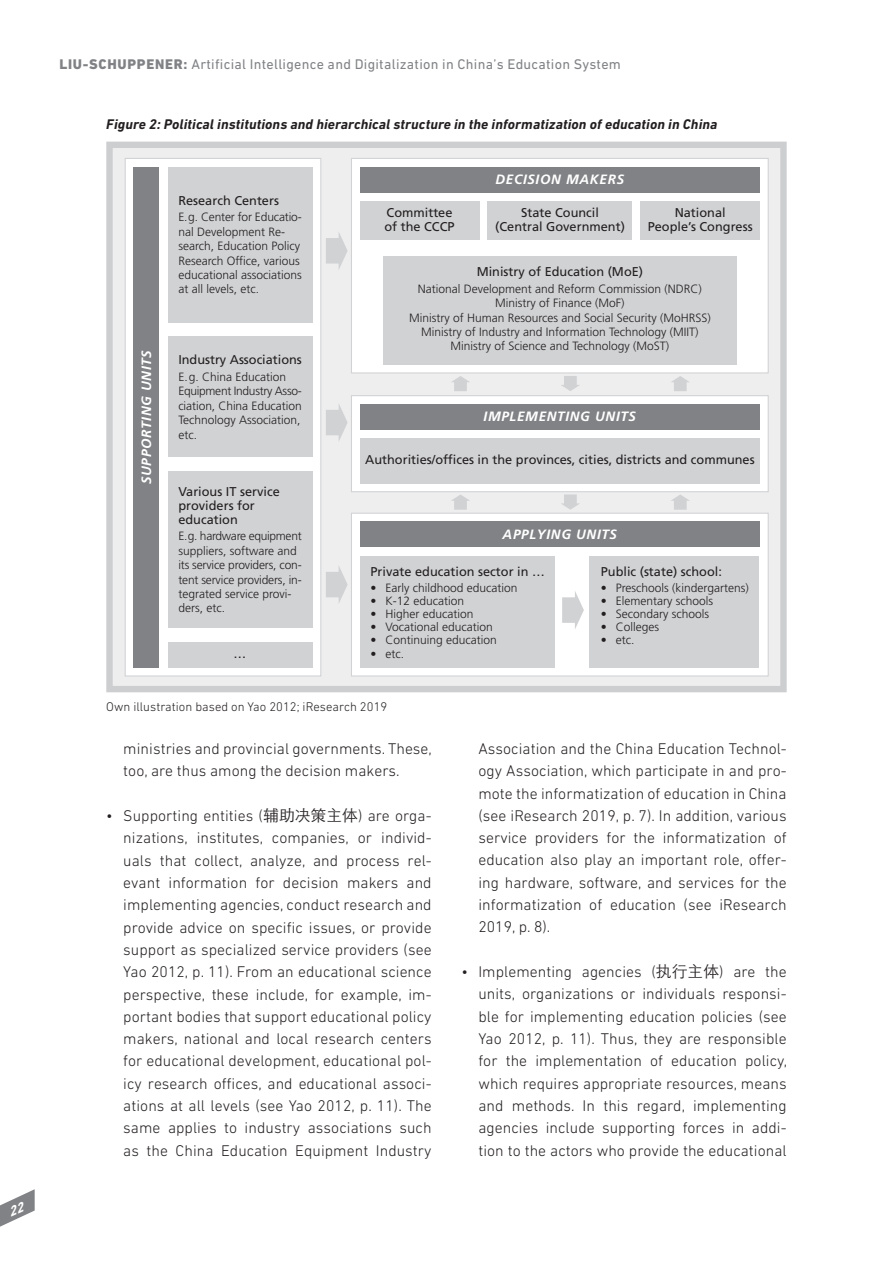
<style>
.page{position:relative;width:893px;height:1263px;background:#fff}
.page>*{position:absolute;margin:0;border:0;box-sizing:border-box;transform-origin:0 0}
.t1{font:300 15.75px/22.4px "DIN Next LT Pro";letter-spacing:.005em;color:#231f20;text-align:justify}
.t2{font:italic 700 14.25px "DIN Next LT Pro";letter-spacing:.01em;color:#231f20}
.t3{font:14.25px "DIN Next LT Pro";letter-spacing:.02em;color:#808285}
.t4{font:italic 700 13.5px "Frutiger";letter-spacing:.05em;color:#fff}
.t5{font:12.75px/14px "Frutiger";color:#231f20}
.t6{font:300 12.75px "DIN Next LT Pro";letter-spacing:.005em;color:#231f20}
.t7{font:300 12px/14.4px "Frutiger";color:#231f20}
.s1{font-weight:800}
.s2{font-family:"ST Heiti TC"}
</style>
<div class="page">
<div style="left:109px;top:145px;width:674px;height:544px;background:#eeeeef"></div>
<div style="left:351px;top:158px;width:418px;height:215px;background:#fff;border:1px solid #d1d2d4"></div>
<div style="left:351px;top:395px;width:418px;height:97px;background:#fff;border:1px solid #d1d2d4"></div>
<div style="left:351px;top:513px;width:418px;height:163px;background:#fff;border:1px solid #d1d2d4"></div>
<div style="left:360px;top:556px;width:194px;height:111px;background:#d1d2d4"></div>
<div style="left:589px;top:556px;width:170px;height:111px;background:#d1d2d4"></div>
<div style="left:360px;top:522px;width:400px;height:25px;background:#808285"></div>
<div style="left:360px;top:404px;width:400px;height:26px;background:#808285"></div>
<div style="left:360px;top:438px;width:400px;height:45px;background:#d1d2d4"></div>
<div style="left:383px;top:256px;width:353px;height:108px;background:#d1d2d4"></div>
<div style="left:360px;top:167px;width:400px;height:25px;background:#808285"></div>
<div style="left:360px;top:201px;width:119px;height:38px;background:#d1d2d4"></div>
<div style="left:641px;top:201px;width:119px;height:38px;background:#d1d2d4"></div>
<div style="left:488px;top:201px;width:144px;height:38px;background:#d1d2d4"></div>
<div style="left:125px;top:158px;width:196px;height:518px;background:#fff;border:1px solid #d1d2d4"></div>
<div style="left:134px;top:167px;width:25px;height:500px;background:#808285"></div>
<div style="left:168px;top:167px;width:144px;height:155px;background:#d1d2d4"></div>
<div style="left:168px;top:471px;width:144px;height:156px;background:#d1d2d4"></div>
<div style="left:168px;top:337px;width:144px;height:120px;background:#d1d2d4"></div>
<div style="left:168px;top:642px;width:144px;height:25px;background:#d1d2d4"></div>
<svg style="left:452px;top:376px;width:17px;height:15px"></svg>
<svg style="left:326px;top:232px;width:22px;height:37px"></svg>
<svg style="left:326px;top:404px;width:22px;height:37px"></svg>
<svg style="left:326px;top:566px;width:22px;height:37px"></svg>
<svg style="left:562px;top:591px;width:22px;height:38px"></svg>
<svg style="left:671px;top:376px;width:18px;height:15px"></svg>
<svg style="left:561px;top:376px;width:18px;height:15px"></svg>
<svg style="left:451px;top:494px;width:19px;height:16px"></svg>
<svg style="left:671px;top:495px;width:19px;height:15px"></svg>
<svg style="left:561px;top:494px;width:19px;height:16px"></svg>
<div style="left:106px;top:142px;width:681px;height:550px;border:6px solid #cdced0"></div>
<svg style="left:0;top:1189px;width:35px;height:38px"></svg>
<p class="t3" style="left:60px;top:56px;width:563px"><span class="s1">LIU-SCHUPPENER:</span> Artificial Intelligence and Digitalization in China’s Education System</p>
<p class="t2" style="left:106px;top:116px;width:613px">Figure 2: Political institutions and hierarchical structure in the informatization of education in China</p>
<p class="t4" style="left:138px;top:484px;width:135px;rotate:-90deg">SUPPORTING UNITS</p>
<p class="t5" style="left:178px;top:193px;width:102px">Research Centers</p>
<p class="t7" style="left:178px;top:210px;width:125px">E.g. Center for Educatio&shy;nal Development Re&shy;search, Education Policy<br>Research Office, various educational associations at all levels, etc.</p>
<p class="t5" style="left:178px;top:353px;width:125px">Industry Associations</p>
<p class="t7" style="left:178px;top:369px;width:125px">E.g. China Education<br>Equipment Industry Asso&shy;ciation, China Education<br>Technology Association, etc.</p>
<p class="t5" style="left:178px;top:484px;width:103px">Various IT service providers for education</p>
<p class="t7" style="left:178px;top:529px;width:125px">E.g. hardware equipment suppliers, software and its service providers, con&shy;tent service providers, in&shy;tegrated service provi&shy;ders, etc.</p>
<p class="t5" style="left:234px;top:646px;width:14px">…</p>
<p class="t5" style="left:384px;top:205px;width:72px">Committee of the CCCP</p>
<p class="t4" style="left:495px;top:171px;width:130px">DECISION MAKERS</p>
<p class="t5" style="left:495px;top:205px;width:131px;text-align:center">State Council<br>(Central Government)</p>
<p class="t5" style="left:648px;top:205px;width:106px;text-align:center">National<br>People’s Congress</p>
<p class="t5" style="left:477px;top:265px;width:168px">Ministry of Education (MoE)</p>
<p class="t7" style="left:409px;top:281px;width:303px;text-align:center">National Development and Reform Commission (NDRC)<br>Ministry of Finance (MoF)<br>Ministry of Human Resources and Social Security (MoHRSS)<br>Ministry of Industry and Information Technology (MIIT)<br>Ministry of Science and Technology (MoST)</p>
<p class="t4" style="left:484px;top:409px;width:154px">IMPLEMENTING UNITS</p>
<p class="t5" style="left:365px;top:452px;width:391px">Authorities/offices in the provinces, cities, districts and communes</p>
<p class="t4" style="left:503px;top:526px;width:116px">APPLYING UNITS</p>
<p class="t5" style="left:371px;top:565px;width:176px">Private education sector in …</p>
<p class="t7" style="left:371px;top:580px;width:148px">• Early childhood education</p>
<p class="t7" style="left:371px;top:593px;width:95px">• K-12 education</p>
<p class="t7" style="left:371px;top:607px;width:104px">• Higher education</p>
<p class="t7" style="left:371px;top:620px;width:124px">• Vocational education</p>
<p class="t7" style="left:371px;top:633px;width:128px">• Continuing education</p>
<p class="t7" style="left:371px;top:646px;width:35px">• etc.</p>
<p class="t5" style="left:601px;top:565px;width:123px">Public (state) school:</p>
<p class="t7" style="left:601px;top:580px;width:150px">• Preschools (kindergartens)</p>
<p class="t7" style="left:601px;top:593px;width:114px">• Elementary schools</p>
<p class="t7" style="left:601px;top:607px;width:110px">• Secondary schools</p>
<p class="t7" style="left:601px;top:620px;width:60px">• Colleges</p>
<p class="t7" style="left:601px;top:633px;width:35px">• etc.</p>
<p class="t6" style="left:106px;top:699px;width:282px">Own illustration based on Yao 2012; iResearch 2019</p>
<p class="t1" style="left:123px;top:737px;width:310px">ministries and provincial governments. These, too, are thus among the decision makers.</p>
<p class="t1" style="left:123px;top:804px;width:310px;text-indent:-17px">• Supporting entities (<span class="s2">辅助决策主体</span>) are orga&shy;nizations, institutes, companies, or individ&shy;uals that collect, analyze, and process rel&shy;evant information for decision makers and implementing agencies, conduct research and provide advice on specific issues, or provide support as specialized service providers (see Yao 2012, p. 11). From an educational science perspective, these include, for example, im&shy;portant bodies that support educational policy makers, national and local research centers for educational development, educational pol&shy;icy research offices, and educational associ&shy;ations at all levels (see Yao 2012, p. 11). The same applies to industry associations such as the China Education Equipment Industry</p>
<p class="t1" style="left:478px;top:737px;width:310px">Association and the China Education Technol&shy;ogy Association, which participate in and pro&shy;mote the informatization of education in China (see iResearch 2019, p. 7). In addition, various service providers for the informatization of education also play an important role, offer&shy;ing hardware, software, and services for the informatization of education (see iResearch 2019, p. 8).</p>
<p class="t1" style="left:478px;top:960px;width:310px;text-indent:-17px">• Implementing agencies (<span class="s2">执行主体</span>) are the units, organizations or individuals responsi&shy;ble for implementing education policies (see Yao 2012, p. 11). Thus, they are responsible for the implementation of education policy, which requires appropriate resources, means and methods. In this regard, implementing agencies include supporting forces in addi&shy;tion to the actors who provide the educational</p>
</div>
